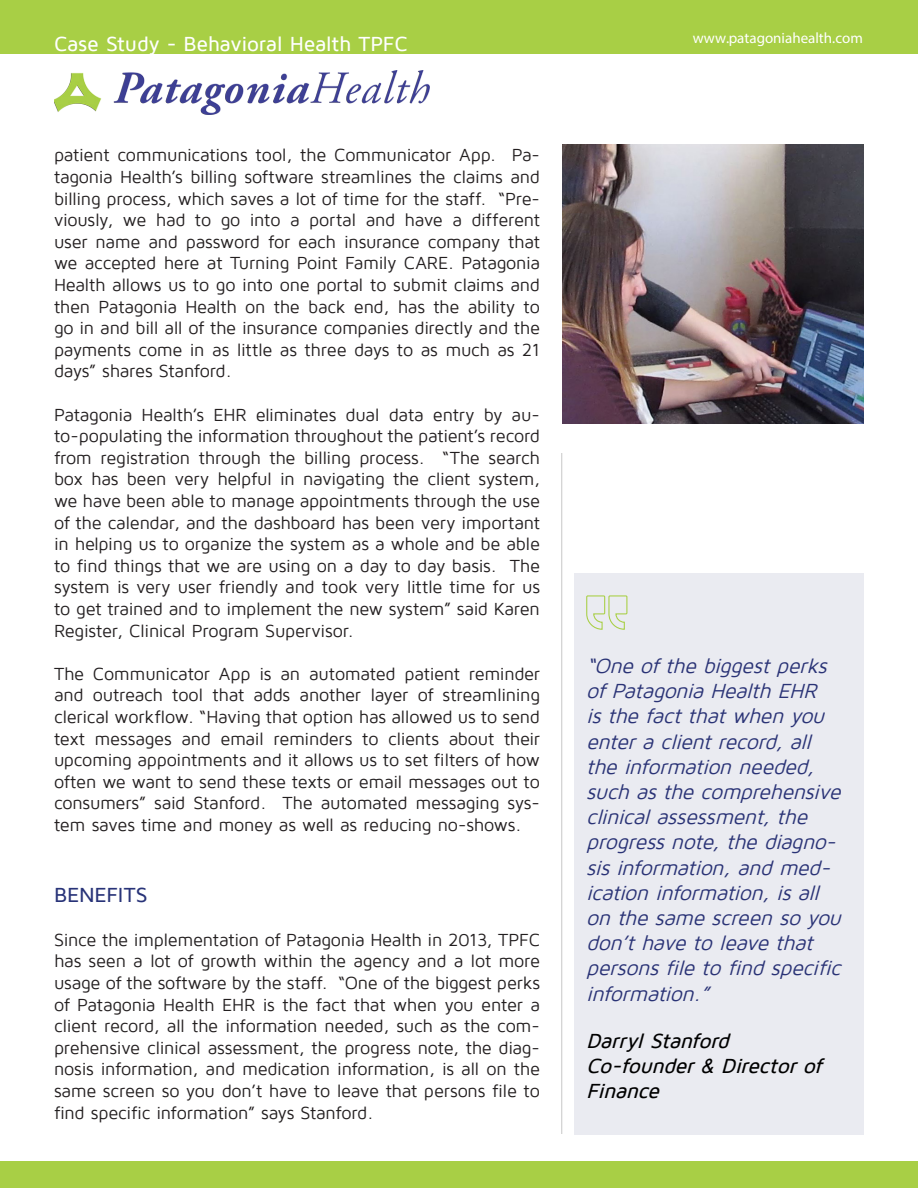
<style>
.page{position:relative;width:918px;height:1188px;background:#fff}
.page>*{position:absolute;margin:0;border:0;box-sizing:border-box;transform-origin:0 0}
.t1{font:italic 21px/25.2px "Maven Pro";color:#2a3376}
.t2{font:italic 500 21px/25.2px "Maven Pro";color:#000}
.t3{font:500 21px "Maven Pro";letter-spacing:-.015em;color:#fff}
.t4{font:700 21px "Maven Pro";color:#fff}
.t5{font:500 21px "Maven Pro";letter-spacing:-.005em;color:#283378}
.t6{font:18px/21.6px "Maven Pro";letter-spacing:-.015em;color:#231f20;text-align:justify}
.t7{font:15px "Myriad Pro";color:#fff}
</style>
<div class="page">
<img style="left:54px;top:70px;width:376px;height:44px">
<hr style="left:561px;top:453px;width:1px;height:681px;background:#ccc">
<div style="left:574px;top:574px;width:290px;height:561px;background:#eaebf1"></div>
<svg style="left:586px;top:595px;width:42px;height:35px"></svg>
<div style="left:0;top:1161px;width:918px;height:27px;background:#a8cf45"></div>
<div style="left:0;top:0;width:918px;height:54px;background:#a8cf45"></div>
<img style="left:562px;top:144px;width:302px;height:279px">
<p class="t4" style="left:53px;top:25px;width:278px">Case Study - Pharmacy App</p>
<p class="t3" style="left:54px;top:33px;width:355px">Case Study - Behavioral Health TPFC</p>
<p class="t6" style="left:54px;top:145px;width:488px">patient communications tool, the Communicator App. Pa&shy;tagonia Health’s billing software streamlines the claims and billing process, which saves a lot of time for the staff. “Pre&shy;viously, we had to go into a portal and have a different user name and password for each insurance company that we accepted here at Turning Point Family CARE. Patagonia Health allows us to go into one portal to submit claims and then Patagonia Health on the back end, has the ability to go in and bill all of the insurance companies directly and the payments come in as little as three days to as much as 21 days” shares Stanford.</p>
<p class="t6" style="left:54px;top:404px;width:488px">Patagonia Health’s EHR eliminates dual data entry by au&shy;to-populating the information throughout the patient’s record from registration through the billing process. “The search box has been very helpful in navigating the client system, we have been able to manage appointments through the use of the calendar, and the dashboard has been very important in helping us to organize the system as a whole and be able to find things that we are using on a day to day basis. The system is very user friendly and took very little time for us to get trained and to implement the new system” said Karen Register, Clinical Program Supervisor.</p>
<p class="t6" style="left:54px;top:663px;width:488px">The Communicator App is an automated patient reminder and outreach tool that adds another layer of streamlining clerical workflow. “Having that option has allowed us to send text messages and email reminders to clients about their upcoming appointments and it allows us to set filters of how often we want to send these texts or email messages out to consumers” said Stanford. The automated messaging sys&shy;tem saves time and money as well as reducing no-shows.</p>
<p class="t5" style="left:54px;top:884px;width:95px">BENEFITS</p>
<p class="t6" style="left:54px;top:929px;width:488px">Since the implementation of Patagonia Health in 2013, TPFC has seen a lot of growth within the agency and a lot more usage of the software by the staff. “One of the biggest perks of Patagonia Health EHR is the fact that when you enter a client record, all the information needed, such as the com&shy;prehensive clinical assessment, the progress note, the diag&shy;nosis information, and medication information, is all on the same screen so you don’t have to leave that persons file to find specific information” says Stanford.</p>
<p class="t7" style="left:693px;top:29px;width:172px">www.patagoniahealth.com</p>
<p class="t1" style="left:586px;top:654px;width:262px">“One ofthe biggestperks ofPatagonia Health EHR isthe factthatwhen you entera clientrecord,all the information needed, such asthe comprehensive clinicalassessment,the progressnote,the diagno&shy;sisinformation,and med&shy;ication information,isall on the same screen so you don’thave to leave that personsfile to find specific information.”</p>
<p class="t2" style="left:586px;top:1028px;width:150px">DarrylStanford</p>
<p class="t2" style="left:586px;top:1053px;width:243px">Co-founder&amp; Directorof<br>Finance</p>
</div>
